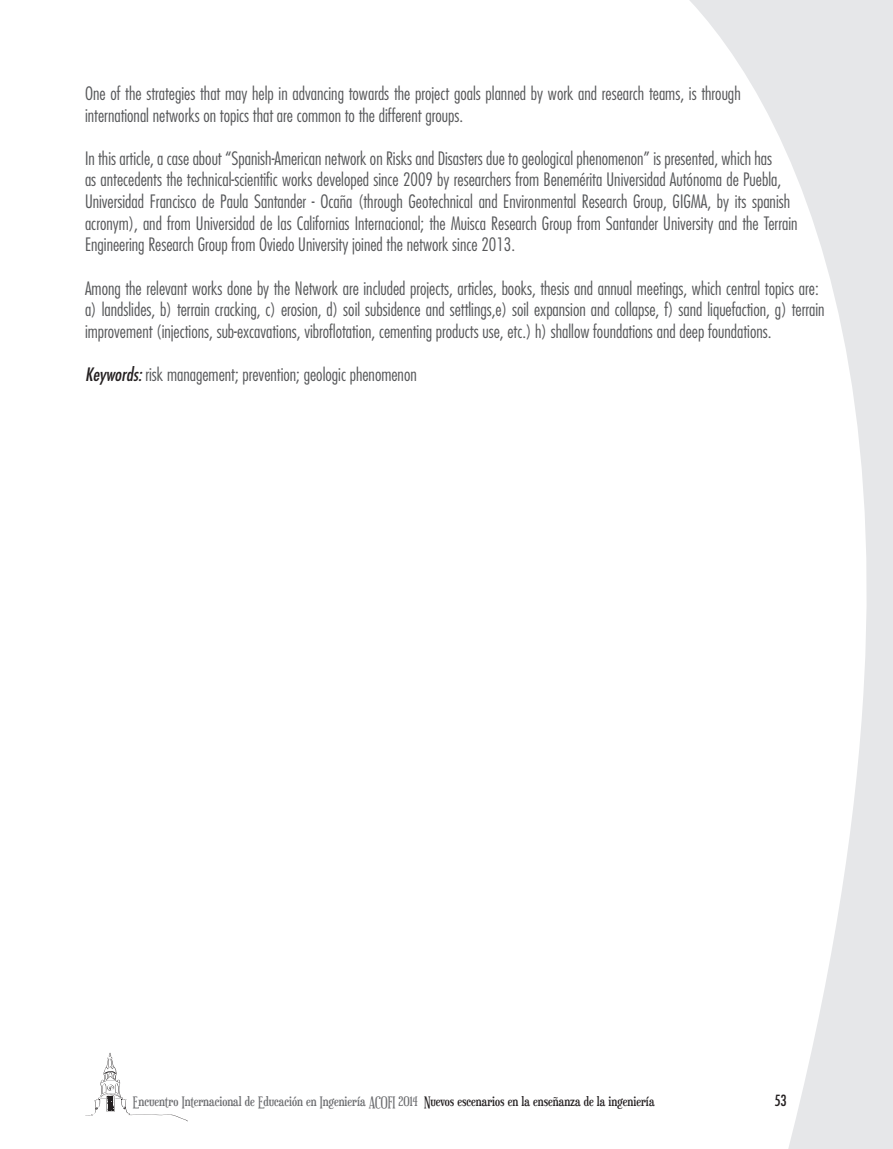
<style>
.page{position:relative;width:893px;height:1149px;background:#fff}
.page>*{position:absolute;margin:0;border:0;box-sizing:border-box;transform-origin:0 0}
.t1{font:300 condensed 18px/21.6px "Futura Std";color:#57585a}
.t2{font:condensed 15px "Futura Std";color:#231f20}
.t3{font:13.05px "Euphorigenic";color:#6c6d70}
.s1{font-weight:400;font-style:italic;color:#231f20}
.s2{color:#231f20}
</style>
<div class="page">
<svg style="left:689px;top:0;width:204px;height:1148px"></svg>
<svg style="left:85px;top:1053px;width:101px;height:67px"></svg>
<p class="t1" style="left:85px;top:82px;width:657px">One of the strategies that may help in advancing towards the project goals planned by work and research teams, is through international networks on topics that are common to the different groups.</p>
<p class="t1" style="left:85px;top:147px;width:714px">In this article, a case about “Spanish-American network on Risks and Disasters due to geological phenomenon” is presented, which has<br>as antecedents the technical-scientific works developed since 2009 by researchers from Benemérita Universidad Autónoma de Puebla, Universidad Francisco de Paula Santander - Ocaña (through Geotechnical and Environmental Research Group, GIGMA, by its spanish acronym), and from Universidad de las Californias Internacional; the Muisca Research Group from Santander University and the Terrain Engineering Research Group from Oviedo University joined the network since 2013.</p>
<p class="t1" style="left:85px;top:277px;width:741px">Among the relevant works done by the Network are included projects, articles, books, thesis and annual meetings, which central topics are: a) landslides, b) terrain cracking, c) erosion, d) soil subsidence and settlings,e) soil expansion and collapse, f) sand liquefaction, g) terrain improvement (injections, sub-excavations, vibroflotation, cementing products use, etc.) h) shallow foundations and deep foundations.</p>
<p class="t1" style="left:85px;top:363px;width:333px"><span class="s1">Keywords:</span> risk management; prevention; geologic phenomenon</p>
<p class="t3" style="left:133px;top:1092px;width:523px">Encuentro Internacional de Educación en Ingeniería ACOFI 2014 <span class="s2">Nuevos escenarios en la enseñanza de la ingeniería</span></p>
<p class="t2" style="left:774px;top:1091px;width:14px">53</p>
</div>
